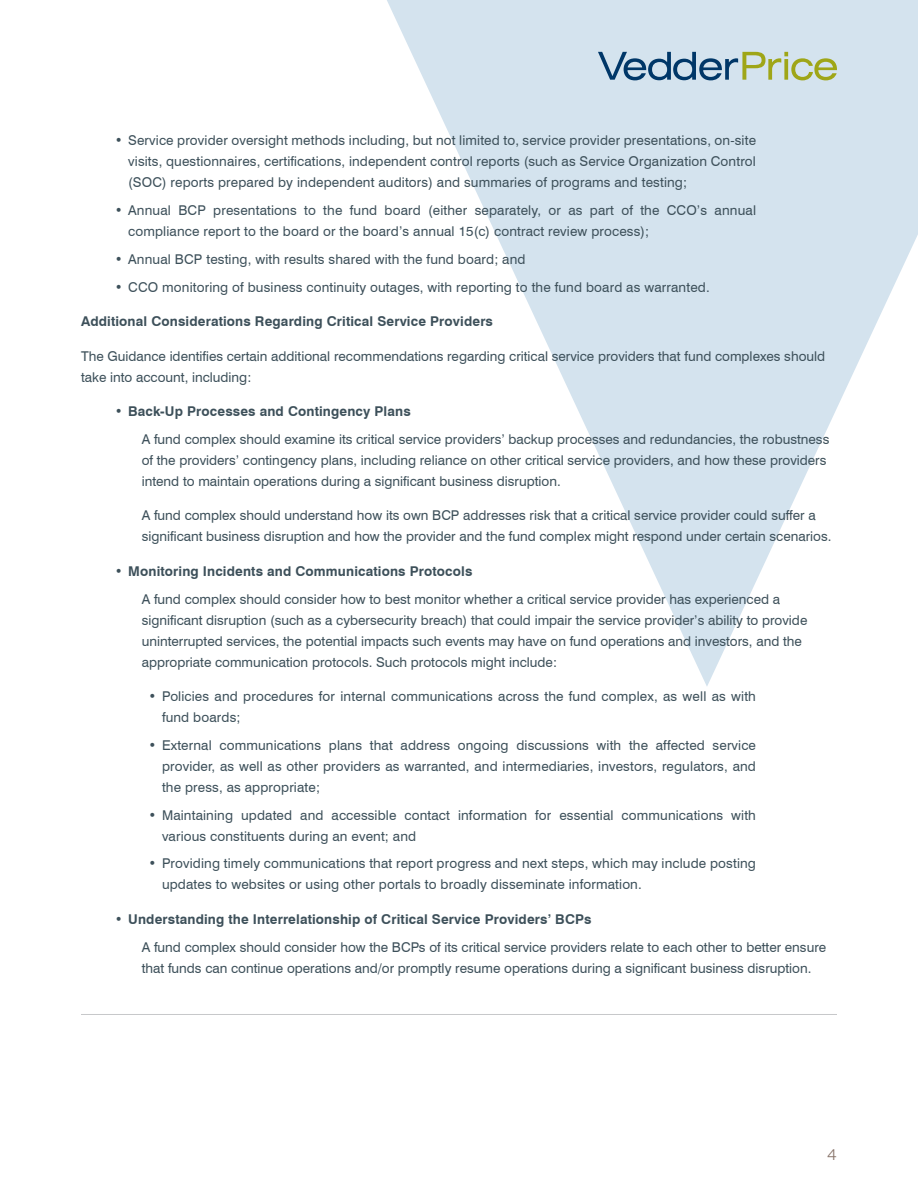
<style>
.page{position:relative;width:918px;height:1188px;background:#fff}
.page>*{position:absolute;margin:0;border:0;box-sizing:border-box;transform-origin:0 0}
.t1{font:300 expanded 15px "Swiss 721 BT";color:#88746a}
.t2{font:13.5px/21px "Swiss 721 BT";color:#3d505a}
.t3{font:700 13.5px "Swiss 721 BT";letter-spacing:.01em;color:#3d505a}
</style>
<div class="page">
<svg style="left:387px;top:0;width:531px;height:686px;fill:#d4e3ee"></svg>
<svg style="left:598px;top:52px;width:239px;height:28px;background:#a1b7b5"></svg>
<hr style="left:81px;top:1014px;width:756px;height:1px;background:#c7c8ca">
<p class="t2" style="left:128px;top:130px;width:629px;text-align:justify;text-indent:-14px">• Service provider oversight methods including, but not limited to, service provider presentations, on-site visits, questionnaires, certifications, independent control reports (such as Service Organization Control (SOC) reports prepared by independent auditors) and summaries of programs and testing;</p>
<p class="t2" style="left:128px;top:200px;width:629px;text-indent:-14px">• Annual BCP presentations to the fund board (either separately, or as part of the CCO’s annual compliance report to the board or the board’s annual 15(c) contract review process);</p>
<p class="t2" style="left:115px;top:248px;width:412px">• Annual BCP testing, with results shared with the fund board; and</p>
<p class="t2" style="left:115px;top:276px;width:596px">• CCO monitoring of business continuity outages, with reporting to the fund board as warranted.</p>
<p class="t3" style="left:81px;top:313px;width:414px">Additional Considerations Regarding Critical Service Providers</p>
<p class="t2" style="left:81px;top:345px;width:746px">The Guidance identifies certain additional recommendations regarding critical service providers that fund complexes should take into account, including:</p>
<p class="t3" style="left:115px;top:403px;width:297px">• Back-Up Processes and Contingency Plans</p>
<p class="t2" style="left:142px;top:428px;width:689px">A fund complex should examine its critical service providers’ backup processes and redundancies, the robustness of the providers’ contingency plans, including reliance on other critical service providers, and how these providers intend to maintain operations during a significant business disruption.</p>
<p class="t2" style="left:142px;top:505px;width:691px">A fund complex should understand how its own BCP addresses risk that a critical service provider could suffer a significant business disruption and how the provider and the fund complex might respond under certain scenarios.</p>
<p class="t3" style="left:115px;top:563px;width:359px">• Monitoring Incidents and Communications Protocols</p>
<p class="t2" style="left:142px;top:588px;width:667px">A fund complex should consider how to best monitor whether a critical service provider has experienced a significant disruption (such as a cybersecurity breach) that could impair the service provider’s ability to provide uninterrupted services, the potential impacts such events may have on fund operations and investors, and the appropriate communication protocols. Such protocols might include:</p>
<p class="t2" style="left:162px;top:686px;width:596px;text-indent:-14px">• Policies and procedures for internal communications across the fund complex, as well as with fund boards;</p>
<p class="t2" style="left:162px;top:734px;width:595px;text-align:justify;text-indent:-14px">• External communications plans that address ongoing discussions with the affected service provider, as well as other providers as warranted, and intermediaries, investors, regulators, and the press, as appropriate;</p>
<p class="t2" style="left:162px;top:804px;width:595px;text-indent:-14px">• Maintaining updated and accessible contact information for essential communications with various constituents during an event; and</p>
<p class="t2" style="left:162px;top:853px;width:595px;text-indent:-14px">• Providing timely communications that report progress and next steps, which may include posting updates to websites or using other portals to broadly disseminate information.</p>
<p class="t3" style="left:115px;top:911px;width:478px">• Understanding the Interrelationship of Critical Service Providers’ BCPs</p>
<p class="t2" style="left:142px;top:936px;width:686px">A fund complex should consider how the BCPs of its critical service providers relate to each other to better ensure that funds can continue operations and/or promptly resume operations during a significant business disruption.</p>
<p class="t1" style="left:827px;top:1146px;width:11px">4</p>
</div>
